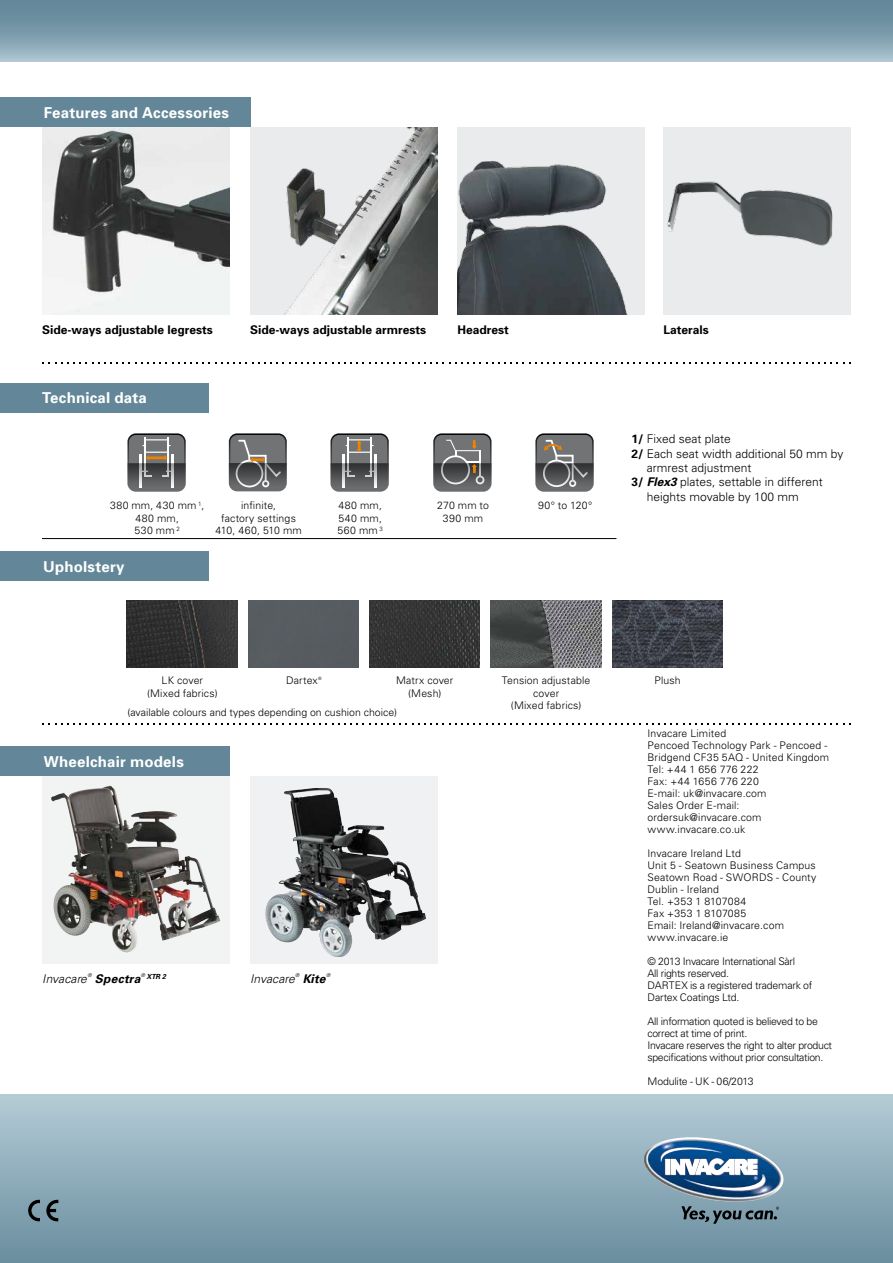
<style>
.page{position:relative;width:893px;height:1263px;background:#fff}
.page>*{position:absolute;margin:0;border:0;box-sizing:border-box;transform-origin:0 0}
.t1{font:700 15px "Univers";letter-spacing:.015em;color:#fff}
.t2{font:300 12px "Univers";color:#000}
.t3{font:700 12px "Univers";color:#000}
.t4{font:italic 300 12px "Univers";letter-spacing:.01em;color:#000}
.t5{font:italic 700 12px "Univers";letter-spacing:.02em;color:#000}
.t6{font:300 10.5px/12px "Univers";letter-spacing:.01em;color:#000;text-align:center}
.t7{font:300 10.5px/12px "Univers";letter-spacing:-.03em;color:#000}
.t8{font:300 10.5px/12.6px "Univers";letter-spacing:.04em;color:#000;text-align:center}
.t9{font:300 10.5px "Univers";letter-spacing:-.015em;color:#000}
.t10{font:italic 700 7.05px "Univers";color:#000}
.t11{font:italic 300 5.25px "Univers";color:#000}
.t12{font:300 4.35px "Univers";color:#000}
.s1{font-weight:700}
.s2{font-weight:700;font-style:italic}
</style>
<div class="page">
<div style="left:0;top:1094px;width:893px;height:169px;background:linear-gradient(to bottom,#b5ccd7,#698d9e)"></div>
<svg style="left:43px;top:723px;width:807px;height:2px"></svg>
<img style="left:643px;top:1137px;width:140px;height:69px">
<img style="left:661px;top:1145px;width:103px;height:48px">
<svg style="left:681px;top:1206px;width:98px;height:18px;background:#5d7580"></svg>
<div style="left:0;top:383px;width:209px;height:29px;background:#638798"></div>
<img style="left:127px;top:600px;width:110px;height:67px">
<div style="left:0;top:551px;width:209px;height:30px;background:#638798"></div>
<svg style="left:46px;top:1200px;width:12px;height:21px"></svg>
<svg style="left:28px;top:1200px;width:12px;height:21px"></svg>
<div style="left:0;top:0;width:893px;height:62px;background:linear-gradient(to bottom,#577e8f,#a4becb)"></div>
<hr style="left:42px;top:538px;width:574px;height:1px;background:#000">
<svg style="left:127px;top:433px;width:59px;height:59px;background:#777675"></svg>
<svg style="left:229px;top:433px;width:58px;height:58px;background:#707070"></svg>
<svg style="left:330px;top:433px;width:59px;height:59px;background:#767676"></svg>
<svg style="left:433px;top:433px;width:59px;height:59px;background:#727271"></svg>
<svg style="left:535px;top:433px;width:59px;height:59px;background:#737272"></svg>
<div style="left:248px;top:600px;width:111px;height:67px;background:#575c60"></div>
<div style="left:0;top:97px;width:250px;height:30px;background:#638798"></div>
<img style="left:42px;top:127px;width:187px;height:187px">
<img style="left:250px;top:127px;width:187px;height:187px">
<img style="left:457px;top:127px;width:187px;height:187px">
<div style="left:663px;top:127px;width:187px;height:187px;background:#eaebec"></div>
<img style="left:667px;top:181px;width:166px;height:65px">
<svg style="left:43px;top:362px;width:807px;height:1px"></svg>
<div style="left:0;top:746px;width:229px;height:30px;background:#638798"></div>
<svg style="left:42px;top:776px;width:187px;height:187px;fill:#f2f3f3"></svg>
<img style="left:51px;top:786px;width:58px;height:135px">
<svg style="left:250px;top:776px;width:187px;height:187px;fill:#f0f1f2"></svg>
<img style="left:265px;top:788px;width:58px;height:123px">
<img style="left:369px;top:600px;width:111px;height:67px">
<img style="left:491px;top:600px;width:110px;height:67px">
<img style="left:612px;top:600px;width:111px;height:67px">
<h1 class="t1" style="left:44px;top:103px;width:187px">Features and Accessories</h1>
<p class="t3" style="left:42px;top:322px;width:172px">Side-ways adjustable legrests</p>
<p class="t3" style="left:250px;top:322px;width:178px">Side-ways adjustable armrests</p>
<p class="t3" style="left:457px;top:322px;width:53px">Headrest</p>
<p class="t3" style="left:663px;top:322px;width:47px">Laterals</p>
<h1 class="t1" style="left:42px;top:388px;width:106px">Technical data</h1>
<p class="t8" style="left:110px;top:499px;width:96px">380 mm, 430 mm <sup>1</sup>,<br>480 mm,<br>530 mm <sup>2</sup></p>
<p class="t6" style="left:241px;top:499px;width:37px">infinite,</p>
<p class="t6" style="left:538px;top:499px;width:56px">90° to 120°</p>
<p class="t6" style="left:338px;top:499px;width:47px;line-height:12.6px;text-align:justify">480 mm, 540 mm, 560 mm <sup>3</sup></p>
<p class="t6" style="left:437px;top:499px;width:53px;line-height:12.6px">270 mm to<br>390 mm</p>
<p class="t6" style="left:215px;top:511px;width:88px;line-height:12.6px">factory settings<br>410, 460, 510 mm</p>
<h1 class="t1" style="left:43px;top:557px;width:83px">Upholstery</h1>
<p class="t2" style="left:631px;top:432px;width:101px"><span class="s1">1/</span> Fixed seat plate</p>
<p class="t2" style="left:631px;top:446px;width:214px"><span class="s1">2/</span> Each seat width additional 50 mm by</p>
<p class="t2" style="left:647px;top:461px;width:106px">armrest adjustment</p>
<p class="t2" style="left:631px;top:475px;width:193px"><span class="s1">3/</span> <span class="s2">Flex3</span> plates, settable in different</p>
<p class="t2" style="left:647px;top:489px;width:154px">heights movable by 100 mm</p>
<p class="t6" style="left:286px;top:674px;width:33px">Dartex</p>
<p class="t12" style="left:318px;top:675px;width:5px">®</p>
<p class="t6" style="left:396px;top:674px;width:59px;line-height:12.6px">Matrx cover (Mesh)</p>
<p class="t6" style="left:502px;top:674px;width:90px;line-height:12.6px">Tension adjustable cover<br>(Mixed fabrics)</p>
<p class="t6" style="left:654px;top:674px;width:28px">Plush</p>
<p class="t6" style="left:147px;top:674px;width:72px;line-height:12.6px">LK cover (Mixed fabrics)</p>
<p class="t6" style="left:127px;top:706px;width:271px">(available colours and types depending on cushion choice)</p>
<h1 class="t1" style="left:44px;top:752px;width:142px">Wheelchair models</h1>
<p class="t4" style="left:42px;top:972px;width:46px">Invacare</p>
<p class="t11" style="left:87px;top:972px;width:6px">®</p>
<p class="t5" style="left:95px;top:972px;width:47px">Spectra</p>
<p class="t10" style="left:141px;top:972px;width:27px"><sup>®</sup> XTR 2</p>
<p class="t4" style="left:250px;top:972px;width:46px">Invacare</p>
<p class="t11" style="left:295px;top:972px;width:6px">®</p>
<p class="t5" style="left:303px;top:972px;width:24px">Kite</p>
<p class="t11" style="left:326px;top:972px;width:6px">®</p>
<p class="t6" style="left:647px;top:727px;width:183px;text-align:left">Invacare Limited<br>Pencoed Technology Park - Pencoed -<br>Bridgend CF35 5AQ - United Kingdom<br>Tel: +44 1 656 776 222<br>Fax: +44 1656 776 220<br>E-mail: uk@invacare.com<br>Sales Order E-mail: ordersuk@invacare.com www.invacare.co.uk</p>
<p class="t6" style="left:647px;top:847px;width:170px;text-align:left">Invacare Ireland Ltd<br>Unit 5 - Seatown Business Campus<br>Seatown Road - SWORDS - County<br>Dublin - Ireland<br>Tel. +353 1 8107084<br>Fax +353 1 8107085<br>Email: Ireland@invacare.com www.invacare.ie</p>
<p class="t7" style="left:647px;top:955px;width:166px">© 2013 Invacare International Sàrl<br>All rights reserved.<br>DARTEX is a registered trademark of<br>Dartex Coatings Ltd.</p>
<p class="t7" style="left:647px;top:1015px;width:186px">All information quoted is believed to be correct at time of print.<br>Invacare reserves the right to alter product specifications without prior consultation.</p>
<p class="t9" style="left:647px;top:1075px;width:108px">Modulite - UK - 06/2013</p>
</div>
